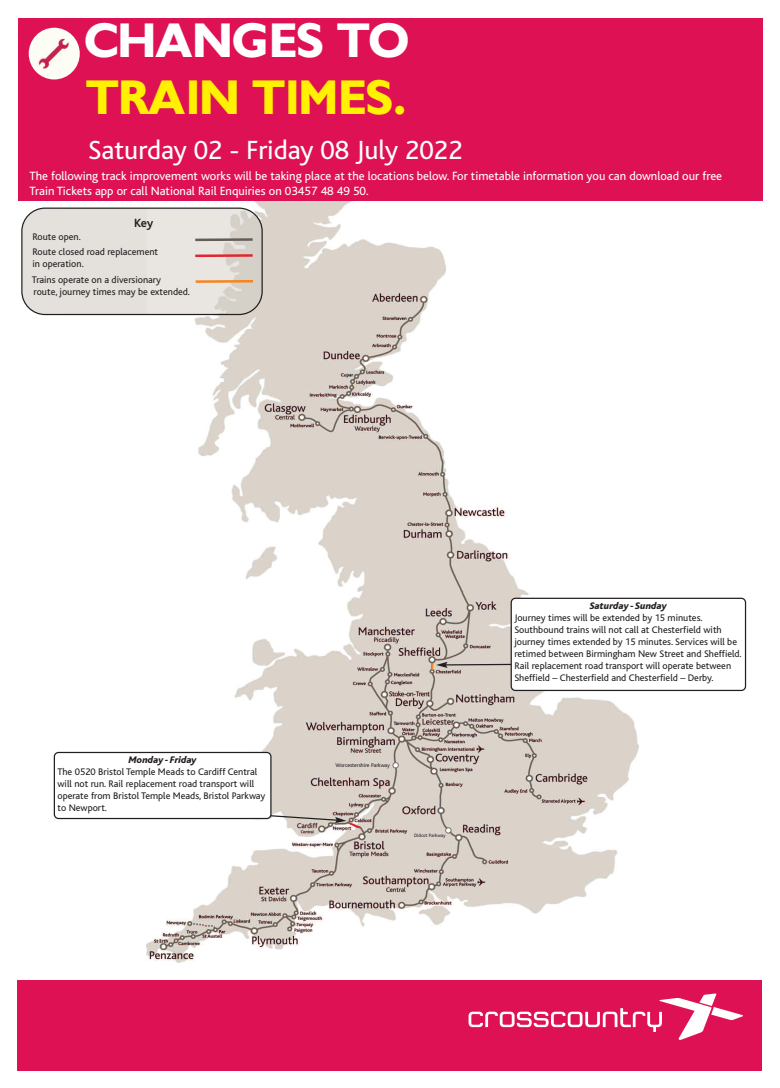
<style>
.page{position:relative;width:780px;height:1088px;background:#fff}
.page>*{position:absolute;margin:0;border:0;box-sizing:border-box;transform-origin:0 0}
.t1{font:700 47.5px "Gibson";color:#fff101}
.t2{font:700 47.5px "Gibson";color:#fff}
.t3{font:27.5px "Bliss";color:#fff}
.t4{font:12.5px/15px "Bliss";color:#fff}
.t5{font:700 12.5px "Bliss";color:#231f20}
.t6{font:10px/12px "Bliss";color:#231f20}
.t7{font:italic 800 10px "Bliss";color:#231f20}
.t8{font:5.62px "Bliss";color:#231f20}
.t9{font:5px "Bliss";color:#231f20}
</style>
<div class="page">
<img style="left:147px;top:201px;width:491px;height:761px">
<div style="left:18px;top:18px;width:745px;height:183px;background:#de1154"></div>
<svg style="left:21px;top:208px;width:242px;height:107px"></svg>
<hr style="left:195px;top:238px;width:58px;height:3px;background:#655c57">
<hr style="left:195px;top:254px;width:58px;height:3px;background:#e22530">
<hr style="left:195px;top:280px;width:58px;height:3px;background:#f58520">
<div style="left:17px;top:980px;width:745px;height:90px;background:#de1154"></div>
<svg style="left:468px;top:993px;width:275px;height:47px"></svg>
<img style="left:29px;top:28px;width:51px;height:51px;border-radius:50%">
<svg style="left:392px;top:762px;width:7px;height:6px"></svg>
<svg style="left:445px;top:827px;width:6px;height:6px"></svg>
<svg style="left:54px;top:752px;width:308px;height:77px"></svg>
<svg style="left:431px;top:598px;width:315px;height:93px"></svg>
<h1 class="t2" style="left:86px;top:13px;width:326px">CHANGES TO</h1>
<h1 class="t1" style="left:88px;top:70px;width:320px">TRAIN TIMES.</h1>
<h2 class="t3" style="left:88px;top:141px;width:376px">Saturday 02 - Friday 08 July 2022</h2>
<p class="t4" style="left:30px;top:170px;width:694px">The following track improvement works will be taking place at the locations below. For timetable information you can download our free<br>Train Tickets app or call National Rail Enquiries on 03457 48 49 50.</p>
<p class="t5" style="left:134px;top:218px;width:21px">Key</p>
<p class="t6" style="left:32px;top:230px;width:127px;line-height:15.5px">Route open.<br>Route closed road replacement</p>
<p class="t6" style="left:32px;top:257px;width:131px;line-height:15.5px">in operation.<br>Trains operate on a diversionary</p>
<p class="t6" style="left:34px;top:286px;width:158px">route, journey times may be extended.</p>
<p class="t7" style="left:128px;top:757px;width:70px">Monday - Friday</p>
<p class="t6" style="left:57px;top:767px;width:209px">The 0520 Bristol Temple Meads to Cardiff Central will not run. Rail replacement road transport will operate from Bristol Temple Meads, Bristol Parkway to Newport.</p>
<p class="t8" style="left:335px;top:764px;width:56px">Worcestershire Parkway</p>
<p class="t9" style="left:414px;top:834px;width:33px">Didcot Parkway</p>
<p class="t7" style="left:589px;top:603px;width:79px">Saturday - Sunday</p>
<p class="t6" style="left:514px;top:613px;width:229px">Journey times will be extended by 15 minutes.<br>Southbound trains will not call at Chesterfield with journey times extended by 15 minutes. Services will be retimed between Birmingham New Street and Sheffield.<br>Rail replacement road transport will operate between Sheffield – Chesterfield and Chesterfield – Derby.</p>
</div>
